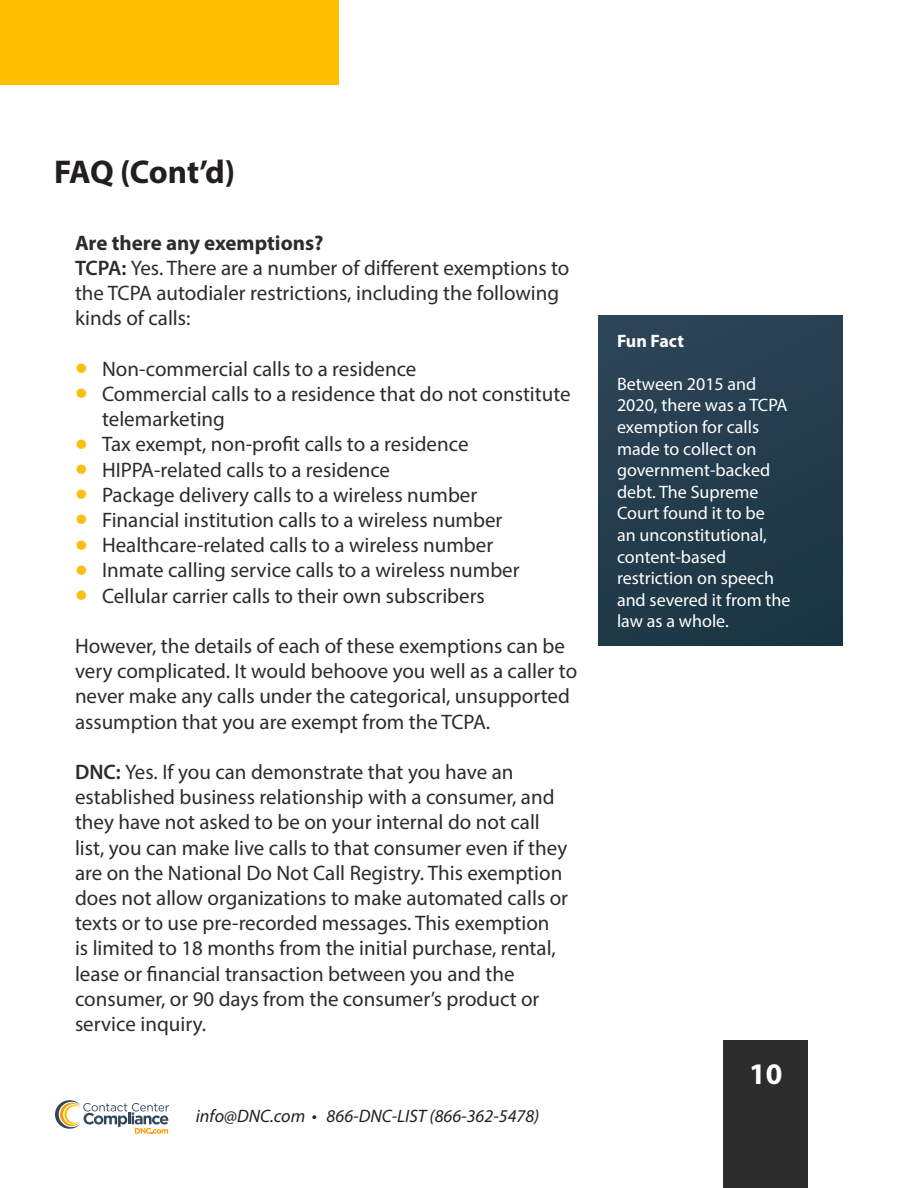
<style>
.page{position:relative;width:918px;height:1188px;background:#fff}
.page>*{position:absolute;margin:0;border:0;box-sizing:border-box;transform-origin:0 0}
.t1{font:700 33px "Myriad Pro";letter-spacing:-.02em;color:#231f20}
.t2{font:700 30px "Myriad Pro";color:#fff}
.t3{font:21px/25.2px "Myriad Pro";color:#2b2c2b}
.t4{font:700 21px "Myriad Pro";color:#2b2c2b}
.t5{font:18px/21.6px "Myriad Pro";color:#fff}
.t6{font:italic 18px "Myriad Pro";color:#231f20}
.t7{font:700 18px "Myriad Pro";color:#fff}
.s1{font-weight:600}
.s2{font-size:45px;color:#fdbe12}
</style>
<div class="page">
<div style="left:0;top:0;width:338px;height:85px;background:#ffbf00"></div>
<div style="left:724px;top:1041px;width:84px;height:147px;background:#2b2c2b"></div>
<svg style="left:55px;top:1100px;width:114px;height:34px"></svg>
<div style="left:599px;top:315px;width:244px;height:330px;background:#243d4d"></div>
<p class="t1" style="left:54px;top:151px;width:183px">FAQ (Cont’d)</p>
<p class="t4" style="left:75px;top:229px;width:250px">Are there any exemptions?</p>
<p class="t3" style="left:75px;top:255px;width:496px"><span class="s1">TCPA:</span> Yes. There are a number of different exemptions to the TCPA autodialer restrictions, including the following kinds of calls:</p>
<p class="t3" style="left:75px;top:356px;width:343px"><span class="s2">•</span> Non-commercial calls to a residence</p>
<p class="t3" style="left:102px;top:381px;width:470px;text-indent:-27px"><span class="s2">•</span> Commercial calls to a residence that do not constitute telemarketing</p>
<p class="t3" style="left:75px;top:431px;width:395px"><span class="s2">•</span> Tax exempt, non-profit calls to a residence</p>
<p class="t3" style="left:75px;top:457px;width:317px"><span class="s2">•</span> HIPPA-related calls to a residence</p>
<p class="t3" style="left:75px;top:482px;width:404px"><span class="s2">•</span> Package delivery calls to a wireless number</p>
<p class="t3" style="left:75px;top:507px;width:429px"><span class="s2">•</span> Financial institution calls to a wireless number</p>
<p class="t3" style="left:75px;top:532px;width:420px"><span class="s2">•</span> Healthcare-related calls to a wireless number</p>
<p class="t3" style="left:75px;top:557px;width:446px"><span class="s2">•</span> Inmate calling service calls to a wireless number</p>
<p class="t3" style="left:75px;top:583px;width:411px"><span class="s2">•</span> Cellular carrier calls to their own subscribers</p>
<p class="t3" style="left:75px;top:633px;width:504px">However, the details of each of these exemptions can be very complicated. It would behoove you well as a caller to never make any calls under the categorical, unsupported assumption that you are exempt from the TCPA.</p>
<p class="t3" style="left:75px;top:759px;width:495px"><span class="s1">DNC:</span> Yes. If you can demonstrate that you have an established business relationship with a consumer, and they have not asked to be on your internal do not call list, you can make live calls to that consumer even if they are on the National Do Not Call Registry. This exemption does not allow organizations to make automated calls or texts or to use pre-recorded messages. This exemption<br>is limited to 18 months from the initial purchase, rental, lease or financial transaction between you and the consumer, or 90 days from the consumer’s product or service inquiry.</p>
<p class="t6" style="left:196px;top:1105px;width:345px">info@DNC.com • 866-DNC-LIST (866-362-5478)</p>
<p class="t7" style="left:617px;top:329px;width:68px">Fun Fact</p>
<p class="t5" style="left:617px;top:373px;width:175px">Between 2015 and<br>2020, there was a TCPA exemption for calls made to collect on government-backed debt. The Supreme<br>Court found it to be<br>an unconstitutional, content-based restriction on speech and severed it from the law as a whole.</p>
<h2 class="t2" style="left:749px;top:1055px;width:35px">10</h2>
</div>
